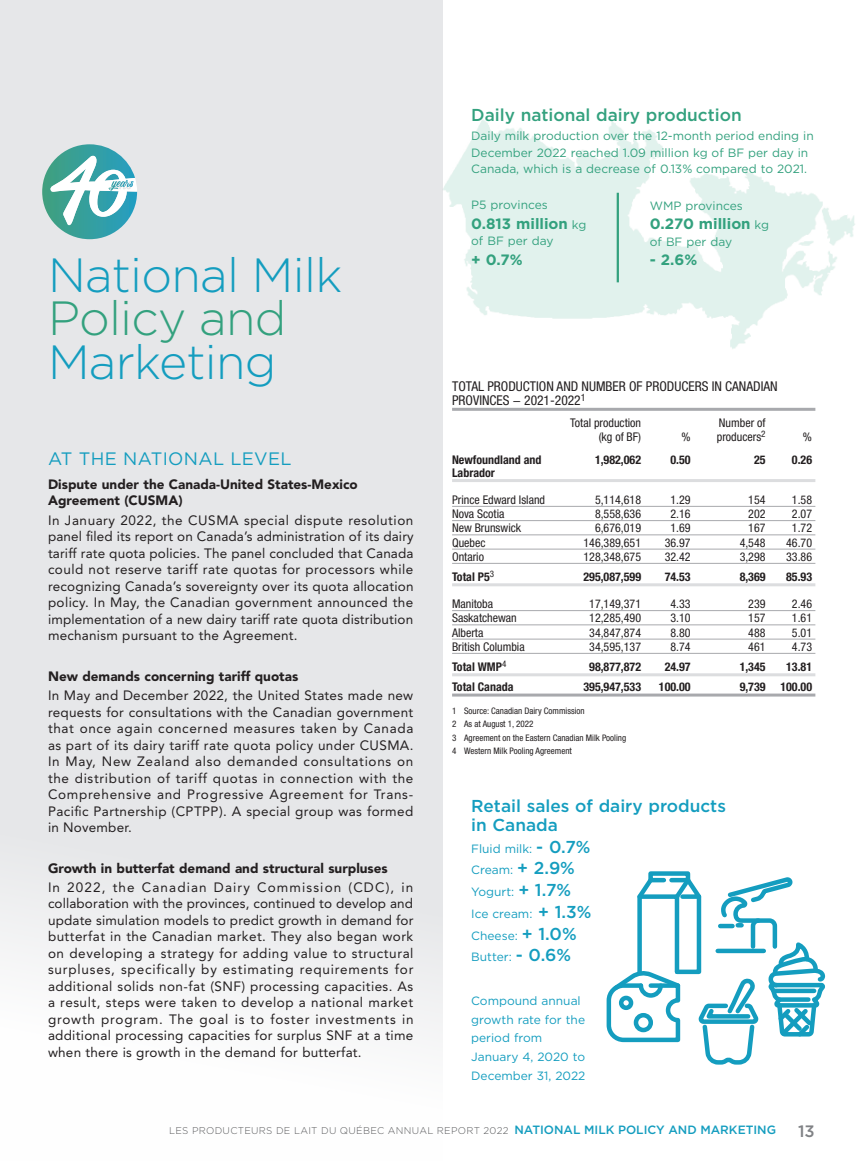
<style>
.page{position:relative;width:864px;height:1161px;background:#fff}
.page>*{position:absolute;margin:0;border:0;box-sizing:border-box;transform-origin:0 0}
.t1{font:300 48px "Gotham";letter-spacing:-.015em;color:#149dbf}
.t2{font:300 48px "Gotham";letter-spacing:-.015em;color:#33a17e}
.t3{font:18px "Gotham";letter-spacing:.02em;color:#149dbf}
.t4{font:500 17.25px/18.8px "Gotham";color:#149dbf}
.t5{font:500 17.25px "Gotham";color:#33a17e}
.t6{font:500 16.5px "Gotham";color:#808285}
.t7{font:700 15px "Gotham";color:#33a17e}
.t8{font:13.5px/16.5px "Avenir";letter-spacing:.015em;color:#231f20;text-align:justify}
.t9{font:900 13.5px/16.5px "Avenir";color:#231f20}
.t10{font:condensed 13.5px/13.5px "Helvetica Neue";color:#231f20}
.t11{font:condensed 12px "Helvetica Neue";color:#231f20}
.t12{font:12px/16.5px "Gotham";color:#33a17e}
.t13{font:700 condensed 12px "Helvetica Neue";color:#231f20}
.t14{font:12px/21.8px "Gotham";color:#149dbf}
.t15{font:300 9.75px "Gotham";letter-spacing:.03em;color:#57585a}
.t16{font:condensed 9px/13.5px "Helvetica Neue";color:#231f20}
.s1{font-weight:400;font-size:12px}
.s2{font-weight:500;font-size:17.25px}
.s3{font-weight:500;font-size:12px;color:#149dbf}
</style>
<div class="page">
<div style="left:0;top:0;width:443px;height:1161px;background:linear-gradient(to bottom,#e0e2e4,#f3f4f5)"></div>
<svg style="left:42px;top:144px;width:95px;height:95px"></svg>
<hr style="left:452px;top:408px;width:363px;height:3px;background:#a8a9ad">
<hr style="left:452px;top:479px;width:363px;height:3px;background:#dcdddf">
<hr style="left:452px;top:506px;width:363px;height:1px;background:#a8a9ad">
<hr style="left:452px;top:520px;width:363px;height:1px;background:#a8a9ad">
<hr style="left:452px;top:535px;width:363px;height:1px;background:#a8a9ad">
<hr style="left:452px;top:549px;width:363px;height:1px;background:#a8a9ad">
<hr style="left:452px;top:563px;width:363px;height:1px;background:#a8a9ad">
<hr style="left:452px;top:583px;width:363px;height:3px;background:#dcdddf">
<hr style="left:452px;top:610px;width:363px;height:1px;background:#a8a9ad">
<hr style="left:452px;top:625px;width:363px;height:1px;background:#a8a9ad">
<hr style="left:452px;top:639px;width:363px;height:1px;background:#a8a9ad">
<hr style="left:452px;top:653px;width:363px;height:1px;background:#a8a9ad">
<hr style="left:452px;top:673px;width:363px;height:3px;background:#dcdddf">
<hr style="left:452px;top:694px;width:363px;height:3px;background:#a8a9ad">
<svg style="left:606px;top:871px;width:220px;height:194px"></svg>
<img style="left:418px;top:89px;width:437px;height:273px">
<hr style="left:617px;top:193px;width:2px;height:89px;background:#33a17e">
<h1 class="t1" style="left:48px;top:246px;width:296px">National Milk</h1>
<h1 class="t2" style="left:48px;top:289px;width:240px">Policy and</h1>
<h1 class="t1" style="left:48px;top:333px;width:230px">Marketing</h1>
<h2 class="t3" style="left:48px;top:447px;width:245px">AT THE NATIONAL LEVEL</h2>
<p class="t9" style="left:48px;top:476px;width:311px">Dispute under the Canada-United States-Mexico<br>Agreement (CUSMA)</p>
<p class="t8" style="left:48px;top:512px;width:367px">In January 2022, the CUSMA special dispute resolution panel filed its report on Canada’s administration of its dairy tariff rate quota policies. The panel concluded that Canada could not reserve tariff rate quotas for processors while recognizing Canada’s sovereignty over its quota allocation policy. In May, the Canadian government announced the implementation of a new dairy tariff rate quota distribution mechanism pursuant to the Agreement.</p>
<p class="t9" style="left:48px;top:667px;width:252px">New demands concerning tariff quotas</p>
<p class="t8" style="left:48px;top:687px;width:367px">In May and December 2022, the United States made new requests for consultations with the Canadian government that once again concerned measures taken by Canada as part of its dairy tariff rate quota policy under CUSMA.<br>In May, New Zealand also demanded consultations on the distribution of tariff quotas in connection with the Comprehensive and Progressive Agreement for Trans-Pacific Partnership (CPTPP). A special group was formed in November.</p>
<p class="t9" style="left:48px;top:859px;width:341px">Growth in butterfat demand and structural surpluses</p>
<p class="t8" style="left:48px;top:879px;width:367px">In 2022, the Canadian Dairy Commission (CDC), in collaboration with the provinces, continued to develop and update simulation models to predict growth in demand for butterfat in the Canadian market. They also began work on developing a strategy for adding value to structural surpluses, specifically by estimating requirements for additional solids non-fat (SNF) processing capacities. As a result, steps were taken to develop a national market growth program. The goal is to foster investments in additional processing capacities for surplus SNF at a time when there is growth in the demand for butterfat.</p>
<p class="t5" style="left:471px;top:104px;width:272px">Daily national dairy production</p>
<p class="t12" style="left:471px;top:128px;width:344px">Daily milk production over the 12-month period ending in<br>December 2022 reached 1.09 million kg of BF per day in<br>Canada, which is a decrease of 0.13% compared to 2021.</p>
<p class="t12" style="left:471px;top:197px;width:78px">P5 provinces</p>
<p class="t7" style="left:471px;top:215px;width:117px">0.813 million <span class="s1">kg</span></p>
<p class="t12" style="left:471px;top:233px;width:84px">of BF per day</p>
<p class="t7" style="left:471px;top:251px;width:53px">+ 0.7%</p>
<p class="t12" style="left:650px;top:197px;width:94px">WMP provinces</p>
<p class="t7" style="left:650px;top:215px;width:121px">0.270 million <span class="s1">kg</span></p>
<p class="t12" style="left:650px;top:233px;width:84px">of BF per day</p>
<p class="t7" style="left:650px;top:251px;width:49px">- 2.6%</p>
<p class="t10" style="left:452px;top:380px;width:327px">TOTAL PRODUCTION AND NUMBER OF PRODUCERS IN CANADIAN<br>PROVINCES − 2021-2022<sup>1</sup></p>
<p class="t11" style="left:570px;top:416px;width:72px">Total production</p>
<p class="t11" style="left:719px;top:416px;width:48px">Number of</p>
<p class="t11" style="left:599px;top:430px;width:44px">(kg of BF)</p>
<p class="t11" style="left:682px;top:430px;width:11px">%</p>
<p class="t11" style="left:717px;top:430px;width:50px">producers<sup>2</sup></p>
<p class="t11" style="left:803px;top:430px;width:11px">%</p>
<p class="t13" style="left:452px;top:453px;width:91px">Newfoundland and</p>
<p class="t13" style="left:595px;top:453px;width:48px">1,982,062</p>
<p class="t13" style="left:670px;top:453px;width:22px">0.50</p>
<p class="t13" style="left:754px;top:453px;width:13px">25</p>
<p class="t13" style="left:792px;top:453px;width:22px">0.26</p>
<p class="t13" style="left:452px;top:465px;width:44px">Labrador</p>
<p class="t11" style="left:452px;top:493px;width:95px">Prince Edward Island</p>
<p class="t11" style="left:595px;top:493px;width:48px">5,114,618</p>
<p class="t11" style="left:670px;top:493px;width:22px">1.29</p>
<p class="t11" style="left:748px;top:493px;width:19px">154</p>
<p class="t11" style="left:792px;top:493px;width:22px">1.58</p>
<p class="t11" style="left:452px;top:507px;width:54px">Nova Scotia</p>
<p class="t11" style="left:595px;top:507px;width:48px">8,558,636</p>
<p class="t11" style="left:670px;top:507px;width:22px">2.16</p>
<p class="t11" style="left:748px;top:507px;width:19px">202</p>
<p class="t11" style="left:792px;top:507px;width:22px">2.07</p>
<p class="t11" style="left:452px;top:521px;width:71px">New Brunswick</p>
<p class="t11" style="left:595px;top:521px;width:48px">6,676,019</p>
<p class="t11" style="left:670px;top:521px;width:22px">1.69</p>
<p class="t11" style="left:748px;top:521px;width:19px">167</p>
<p class="t11" style="left:792px;top:521px;width:22px">1.72</p>
<p class="t11" style="left:452px;top:535px;width:35px">Quebec</p>
<p class="t11" style="left:584px;top:535px;width:59px">146,389,651</p>
<p class="t11" style="left:665px;top:535px;width:27px">36.97</p>
<p class="t11" style="left:740px;top:535px;width:27px">4,548</p>
<p class="t11" style="left:786px;top:535px;width:27px">46.70</p>
<p class="t11" style="left:452px;top:550px;width:33px">Ontario</p>
<p class="t11" style="left:584px;top:550px;width:59px">128,348,675</p>
<p class="t11" style="left:665px;top:550px;width:27px">32.42</p>
<p class="t11" style="left:740px;top:550px;width:27px">3,298</p>
<p class="t11" style="left:786px;top:550px;width:27px">33.86</p>
<p class="t13" style="left:452px;top:569px;width:44px">Total P5<sup>3</sup></p>
<p class="t13" style="left:584px;top:570px;width:59px">295,087,599</p>
<p class="t13" style="left:665px;top:570px;width:27px">74.53</p>
<p class="t13" style="left:740px;top:570px;width:27px">8,369</p>
<p class="t13" style="left:786px;top:570px;width:27px">85.93</p>
<p class="t11" style="left:452px;top:597px;width:43px">Manitoba</p>
<p class="t11" style="left:589px;top:597px;width:53px">17,149,371</p>
<p class="t11" style="left:670px;top:597px;width:22px">4.33</p>
<p class="t11" style="left:748px;top:597px;width:19px">239</p>
<p class="t11" style="left:792px;top:597px;width:22px">2.46</p>
<p class="t11" style="left:452px;top:611px;width:66px">Saskatchewan</p>
<p class="t11" style="left:589px;top:611px;width:53px">12,285,490</p>
<p class="t11" style="left:670px;top:611px;width:22px">3.10</p>
<p class="t11" style="left:748px;top:611px;width:19px">157</p>
<p class="t11" style="left:792px;top:611px;width:22px">1.61</p>
<p class="t11" style="left:452px;top:625px;width:33px">Alberta</p>
<p class="t11" style="left:589px;top:625px;width:53px">34,847,874</p>
<p class="t11" style="left:670px;top:625px;width:22px">8.80</p>
<p class="t11" style="left:748px;top:625px;width:19px">488</p>
<p class="t11" style="left:792px;top:625px;width:22px">5.01</p>
<p class="t11" style="left:452px;top:640px;width:74px">British Columbia</p>
<p class="t11" style="left:589px;top:640px;width:53px">34,595,137</p>
<p class="t11" style="left:670px;top:640px;width:22px">8.74</p>
<p class="t11" style="left:748px;top:640px;width:19px">461</p>
<p class="t11" style="left:792px;top:640px;width:22px">4.73</p>
<p class="t13" style="left:452px;top:659px;width:56px">Total WMP<sup>4</sup></p>
<p class="t13" style="left:589px;top:660px;width:53px">98,877,872</p>
<p class="t13" style="left:665px;top:660px;width:27px">24.97</p>
<p class="t13" style="left:740px;top:660px;width:27px">1,345</p>
<p class="t13" style="left:786px;top:660px;width:27px">13.81</p>
<p class="t13" style="left:452px;top:680px;width:63px">Total Canada</p>
<p class="t13" style="left:584px;top:680px;width:59px">395,947,533</p>
<p class="t13" style="left:659px;top:680px;width:33px">100.00</p>
<p class="t13" style="left:740px;top:680px;width:74px">9,739 100.00</p>
<p class="t16" style="left:452px;top:704px;width:176px">1 Source: Canadian Dairy Commission<br>2 As at August 1, 2022<br>3 Agreement on the Eastern Canadian Milk Pooling 4 Western Milk Pooling Agreement</p>
<p class="t4" style="left:471px;top:796px;width:256px">Retail sales of dairy products in Canada</p>
<p class="t14" style="left:471px;top:837px;width:122px">Fluid milk: <span class="s2">- 0.7%<br></span>Cream: <span class="s2">+ 2.9%<br></span>Yogurt: <span class="s2">+ 1.7%<br></span>Ice cream: <span class="s2">+ 1.3%<br></span>Cheese: <span class="s2">+ 1.0%<br></span>Butter: <span class="s2">- 0.6%</span></p>
<p class="t14" style="left:471px;top:991px;width:116px;line-height:18.8px">Compound annual growth rate for the period from<br>January 4, 2020 to<br>December 31, 2022</p>
<p class="t15" style="left:169px;top:1125px;width:609px">LES PRODUCTEURS DE LAIT DU QUÉBEC ANNUAL REPORT 2022 <span class="s3">NATIONAL MILK POLICY AND MARKETING</span></p>
<p class="t6" style="left:798px;top:1121px;width:18px">13</p>
</div>
